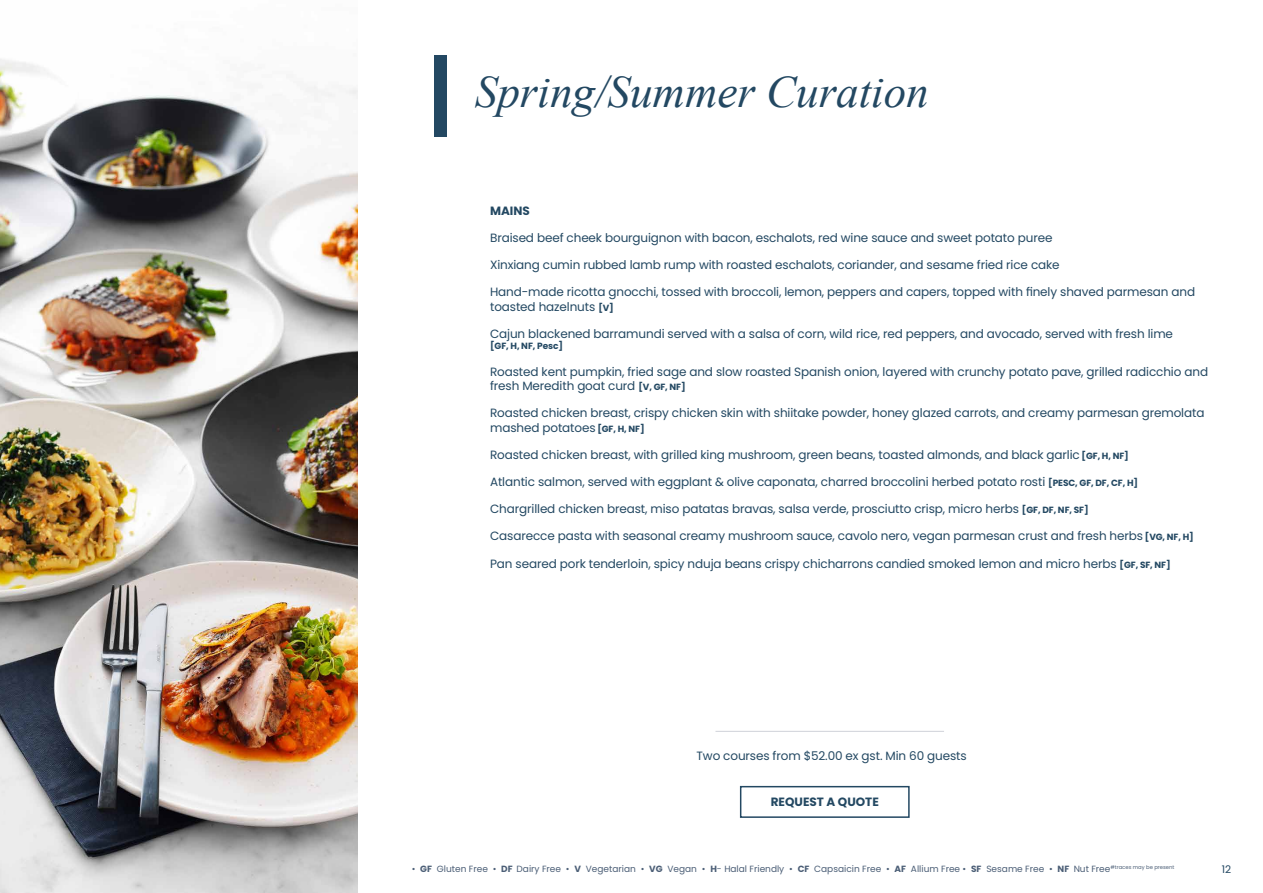
<style>
.page{position:relative;width:1263px;height:893px;background:#fff}
.page>*{position:absolute;margin:0;border:0;box-sizing:border-box;transform-origin:0 0}
.t1{font:italic 45px "Times New Roman";color:#234862}
.t2{font:12px/14.4px "Poppins";letter-spacing:-.01em;color:#234862}
.t3{font:700 12px "Poppins";color:#234862}
.t4{font:10.5px "Poppins";color:#234862}
.t5{font:9px "Poppins";color:#4b5e76}
.t6{font:700 9px "Poppins";letter-spacing:-.01em;color:#234862}
.s1{font-weight:700;font-size:9px}
.s2{font-weight:700}
</style>
<div class="page">
<div style="left:434px;top:55px;width:12px;height:82px;background:#234862"></div>
<img style="left:0;top:59px;width:357px;height:834px">
<hr style="left:715px;top:731px;width:229px;height:1px;background:#cfd1d8">
<div style="left:740px;top:786px;width:170px;height:32px;border:2px solid #234862"></div>
<h1 class="t1" style="left:475px;top:61px;width:455px">Spring/Summer Curation</h1>
<p class="t3" style="left:490px;top:204px;width:41px">MAINS</p>
<p class="t2" style="left:490px;top:231px;width:564px">Braised beef cheek bourguignon with bacon, eschalots, red wine sauce and sweet potato puree</p>
<p class="t2" style="left:490px;top:258px;width:571px">Xinxiang cumin rubbed lamb rump with roasted eschalots, coriander, and sesame fried rice cake</p>
<p class="t2" style="left:490px;top:285px;width:707px">Hand-made ricotta gnocchi, tossed with broccoli, lemon, peppers and capers, topped with finely shaved parmesan and toasted hazelnuts <span class="s1">[V]</span></p>
<p class="t2" style="left:490px;top:326px;width:684px">Cajun blackened barramundi served with a salsa of corn, wild rice, red peppers, and avocado, served with fresh lime</p>
<p class="t6" style="left:490px;top:340px;width:74px">[GF, H, NF, Pesc]</p>
<p class="t2" style="left:490px;top:364px;width:719px">Roasted kent pumpkin, fried sage and slow roasted Spanish onion, layered with crunchy potato pave, grilled radicchio and fresh Meredith goat curd <span class="s1">[V, GF, NF]</span></p>
<p class="t2" style="left:490px;top:406px;width:716px">Roasted chicken breast, crispy chicken skin with shiitake powder, honey glazed carrots, and creamy parmesan gremolata mashed potatoes <span class="s1">[GF, H, NF]</span></p>
<p class="t2" style="left:490px;top:447px;width:640px">Roasted chicken breast, with grilled king mushroom, green beans, toasted almonds, and black garlic <span class="s1">[GF, H, NF]</span></p>
<p class="t2" style="left:490px;top:475px;width:649px">Atlantic salmon, served with eggplant &amp; olive caponata, charred broccolini herbed potato rosti <span class="s1">[PESC, GF, DF, CF, H]</span></p>
<p class="t2" style="left:490px;top:502px;width:600px">Chargrilled chicken breast, miso patatas bravas, salsa verde, prosciutto crisp, micro herbs <span class="s1">[GF, DF, NF, SF]</span></p>
<p class="t2" style="left:490px;top:529px;width:705px">Casarecce pasta with seasonal creamy mushroom sauce, cavolo nero, vegan parmesan crust and fresh herbs <span class="s1">[VG, NF, H]</span></p>
<p class="t2" style="left:490px;top:556px;width:682px">Pan seared pork tenderloin, spicy nduja beans crispy chicharrons candied smoked lemon and micro herbs <span class="s1">[GF, SF, NF]</span></p>
<p class="t2" style="left:696px;top:749px;width:272px">Two courses from $52.00 ex gst. Min 60 guests</p>
<p class="t3" style="left:771px;top:795px;width:110px">REQUEST A QUOTE</p>
<p class="t5" style="left:412px;top:863px;width:764px">• <span class="s2">GF</span> Gluten Free • <span class="s2">DF</span> Dairy Free • <span class="s2">V</span> Vegetarian • <span class="s2">VG</span> Vegan • <span class="s2">H</span>- Halal Friendly • <span class="s2">CF</span> Capsaicin Free • <span class="s2">AF</span> Allium Free • <span class="s2">SF</span> Sesame Free • <span class="s2">NF</span> Nut Free<sup>#traces</sup> <sup>may</sup> <sup>be</sup> <sup>present</sup></p>
<p class="t4" style="left:1222px;top:863px;width:11px">12</p>
</div>
